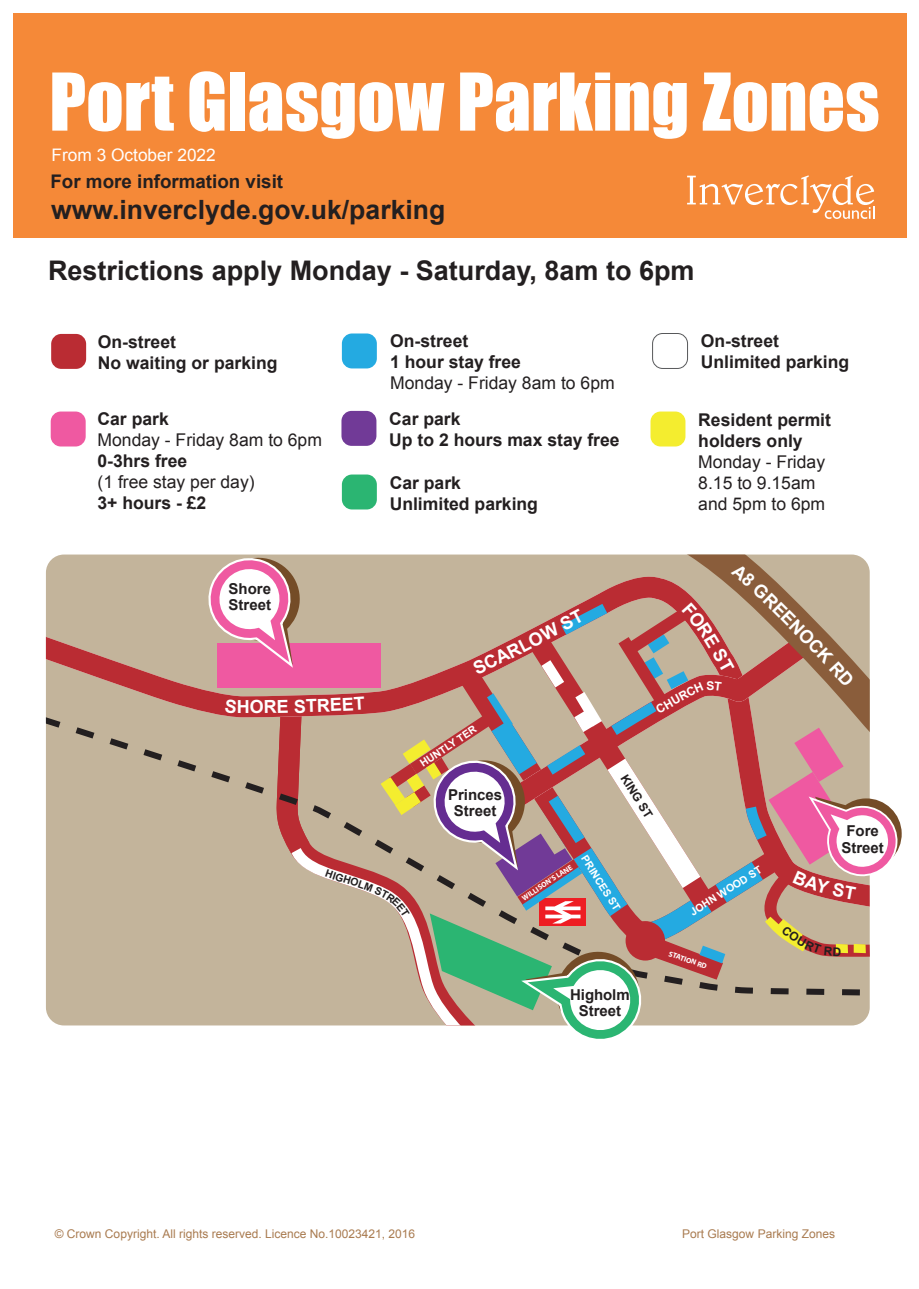
<style>
.page{position:relative;width:919px;height:1289px;background:#fff}
.page>*{position:absolute;margin:0;border:0;box-sizing:border-box;transform-origin:0 0}
.t1{font:73.5px "Impact";color:#fff}
.t2{font:700 27px "Arial";color:#231f20}
.t3{font:700 26.55px "Arial";color:#231f20}
.t4{font:700 18.75px "Arial";color:#231f20}
.t5{font:700 18px "Arial";color:#fff}
.t6{font:700 17.55px/21px "Arial";color:#231f20}
.t7{font:17.55px/21px "Arial";color:#231f20}
.t8{font:17.25px "Arial";color:#fff}
.t9{font:700 15px/16.5px "Arial";color:#231f20;text-align:center}
.t10{font:12px "Arial";color:#a97b50}
.t11{font:700 12px "Arial";color:#231f20}
.t12{font:700 10.5px "Arial";color:#fff}
.t13{font:700 7.5px "Myriad Pro";color:#fff}
</style>
<div class="page">
<div style="left:13px;top:13px;width:893px;height:224px;background:#f58938"></div>
<svg style="left:687px;top:175px;width:187px;height:44px"></svg>
<div style="left:342px;top:333px;width:35px;height:35px;background:#24aae1;border-radius:10px"></div>
<div style="left:341px;top:411px;width:35px;height:35px;background:#713a97;border-radius:10px"></div>
<div style="left:51px;top:334px;width:35px;height:35px;background:#ba2c33;border-radius:10px"></div>
<div style="left:51px;top:411px;width:35px;height:35px;background:#ef59a1;border-radius:10px"></div>
<div style="left:652px;top:333px;width:36px;height:36px;border:1px solid #57585a;border-radius:10px"></div>
<div style="left:650px;top:411px;width:35px;height:35px;background:#f4ed2f;border-radius:10px"></div>
<div style="left:342px;top:474px;width:35px;height:35px;background:#2bb572;border-radius:10px"></div>
<div style="left:46px;top:554px;width:154px;height:471px;background:#c3b49b"></div>
<svg style="left:46px;top:581px;width:154px;height:120px;background:#c19c88"></svg>
<div style="left:46px;top:701px;width:154px;height:298px;background:#c3b49b"></div>
<svg style="left:200px;top:554px;width:702px;height:485px;background:#c0a397"></svg>
<h1 class="t1" style="left:49px;top:45px;width:831px">Port Glasgow Parking Zones</h1>
<p class="t8" style="left:52px;top:143px;width:166px">From 3 October 2022</p>
<h3 class="t3" style="left:51px;top:193px;width:396px">www.inverclyde.gov.uk/parking</h3>
<p class="t4" style="left:50px;top:169px;width:234px">For more information visit</p>
<h2 class="t2" style="left:48px;top:253px;width:648px">Restrictions apply Monday - Saturday, 8am to 6pm</h2>
<p class="t6" style="left:98px;top:331px;width:181px">On-street<br>No waiting or parking</p>
<p class="t6" style="left:390px;top:331px;width:132px">On-street<br>1 hour stay free</p>
<p class="t7" style="left:390px;top:373px;width:226px">Monday - Friday 8am to 6pm</p>
<p class="t6" style="left:700px;top:331px;width:150px">On-street<br>Unlimited parking</p>
<p class="t6" style="left:97px;top:409px;width:73px">Car park</p>
<p class="t7" style="left:97px;top:429px;width:226px">Monday - Friday 8am to 6pm</p>
<p class="t6" style="left:97px;top:451px;width:91px">0-3hrs free</p>
<p class="t7" style="left:97px;top:472px;width:159px">(1 free stay per day)</p>
<p class="t6" style="left:97px;top:493px;width:110px">3+ hours - £2</p>
<p class="t9" style="left:228px;top:580px;width:44px;text-align:left">Shore<br>Street</p>
<p class="t5" style="left:237px;top:695px;width:15px">H</p>
<p class="t5" style="left:249px;top:695px;width:58px;rotate:-1deg">ORE S</p>
<p class="t6" style="left:389px;top:409px;width:232px">Car park<br>Up to 2 hours max stay free</p>
<p class="t6" style="left:389px;top:473px;width:150px">Car park<br>Unlimited parking</p>
<p class="t6" style="left:698px;top:410px;width:134px">Resident permit holders only</p>
<p class="t7" style="left:698px;top:451px;width:128px">Monday - Friday<br>8.15 to 9.15am and 5pm to 6pm</p>
<p class="t5" style="left:491px;top:648px;width:70px;rotate:-27deg">ARLOW</p>
<p class="t12" style="left:417px;top:758px;width:67px;rotate:-33deg">HUNTLY TER</p>
<p class="t9" style="left:448px;top:786px;width:56px">Princes<br>Street</p>
<p class="t11" style="left:630px;top:771px;width:50px;rotate:58deg">KING ST</p>
<p class="t13" style="left:520px;top:894px;width:60px;rotate:-33deg">WILLISON’S LANE</p>
<p class="t12" style="left:590px;top:852px;width:64px;rotate:58deg">PRINCES ST</p>
<p class="t12" style="left:687px;top:906px;width:84px;rotate:-32deg">JOHN WOOD ST</p>
<p class="t13" style="left:670px;top:948px;width:41px;rotate:19deg">STATION RD</p>
<p class="t9" style="left:570px;top:986px;width:61px">Higholm<br>Street</p>
<p class="t9" style="left:841px;top:823px;width:44px">Fore<br>Street</p>
<p class="t10" style="left:55px;top:1225px;width:362px">© Crown Copyright. All rights reserved. Licence No.10023421, 2016</p>
<p class="t10" style="left:682px;top:1225px;width:154px">Port Glasgow Parking Zones</p>
</div>
